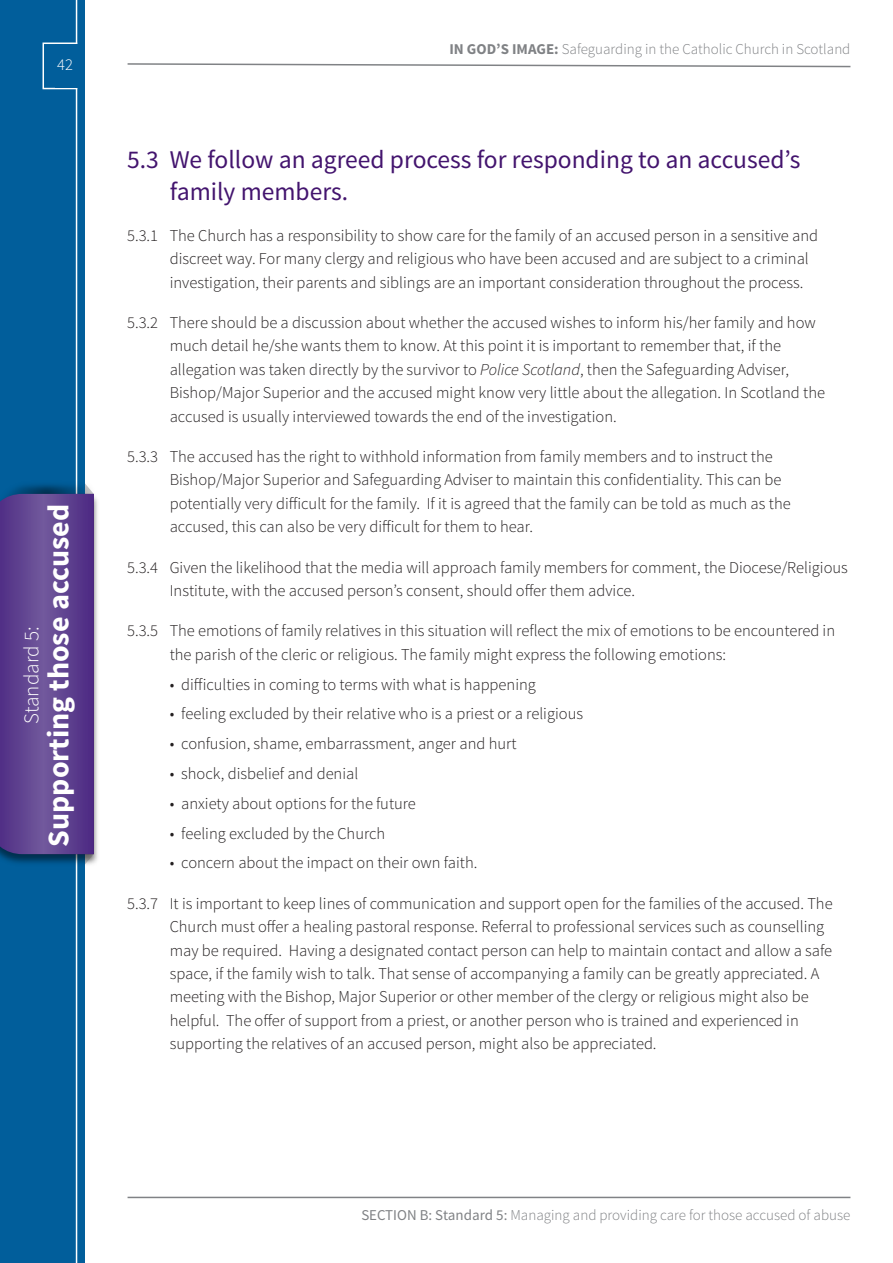
<style>
.page{position:relative;width:893px;height:1263px;background:#fff}
.page>*{position:absolute;margin:0;border:0;box-sizing:border-box;transform-origin:0 0}
.t1{font:700 30px "Source Sans Pro";color:#fff}
.t2{font:25.5px/32.4px "Source Sans Pro";color:#43146e}
.t3{font:300 21px "Source Sans Pro";color:#fff}
.t4{font:300 16.5px/23.4px "Source Sans Pro";color:#231f20}
.t5{font:300 16.5px "Source Sans Pro";color:#fff}
.t6{font:300 15px "Source Sans Pro";color:#808285}
.s1{font-weight:700}
.s2{font-style:italic}
.s3{font-weight:400}
</style>
<div class="page">
<div style="left:0;top:0;width:85px;height:1263px;background:#015e9b"></div>
<svg style="left:127px;top:63px;width:724px;height:5px"></svg>
<hr style="left:128px;top:1197px;width:722px;height:1px;background:#808285">
<hr style="left:76px;top:0;width:1px;height:1263px;background:#fff">
<div style="left:43px;top:43px;width:34px;height:46px;border:2px solid #fff"></div>
<div style="left:55px;top:44px;width:30px;height:44px;background:#015e9b"></div>
<img style="left:75px;top:496px;width:23px;height:375px">
<svg style="left:0;top:480px;width:94px;height:387px;background:#59438f"></svg>
<p class="t5" style="left:57px;top:58px;width:17px">42</p>
<p class="t3" style="left:23px;top:724px;width:99px;rotate:-90deg">Standard 5:</p>
<h1 class="t1" style="left:47px;top:846px;width:344px;rotate:-90deg">Supporting those accused</h1>
<p class="t6" style="left:449px;top:43px;width:403px"><span class="s1">IN GOD’S IMAGE:</span> Safeguarding in the Catholic Church in Scotland</p>
<h2 class="t2" style="left:170px;top:145px;width:632px;text-indent:-43px">5.3 We follow an agreed process for responding to an accused’s family members.</h2>
<p class="t4" style="left:170px;top:225px;width:650px;text-indent:-43px">5.3.1 The Church has a responsibility to show care for the family of an accused person in a sensitive and discreet way. For many clergy and religious who have been accused and are subject to a criminal investigation, their parents and siblings are an important consideration throughout the process.</p>
<p class="t4" style="left:170px;top:312px;width:657px;text-indent:-43px">5.3.2 There should be a discussion about whether the accused wishes to inform his/her family and how much detail he/she wants them to know. At this point it is important to remember that, if the allegation was taken directly by the survivor to <span class="s2">Police Scotland</span>, then the Safeguarding Adviser, Bishop/Major Superior and the accused might know very little about the allegation. In Scotland the accused is usually interviewed towards the end of the investigation.</p>
<p class="t4" style="left:170px;top:446px;width:622px;text-indent:-43px">5.3.3 The accused has the right to withhold information from family members and to instruct the Bishop/Major Superior and Safeguarding Adviser to maintain this confidentiality. This can be potentially very difficult for the family. If it is agreed that the family can be told as much as the accused, this can also be very difficult for them to hear.</p>
<p class="t4" style="left:170px;top:557px;width:680px;text-indent:-43px">5.3.4 Given the likelihood that the media will approach family members for comment, the Diocese/Religious<br>Institute, with the accused person’s consent, should offer them advice.</p>
<p class="t4" style="left:170px;top:621px;width:667px;text-indent:-43px">5.3.5 The emotions of family relatives in this situation will reflect the mix of emotions to be encountered in the parish of the cleric or religious. The family might express the following emotions:</p>
<p class="t4" style="left:170px;top:674px;width:368px">• difficulties in coming to terms with what is happening</p>
<p class="t4" style="left:170px;top:703px;width:415px">• feeling excluded by their relative who is a priest or a religious</p>
<p class="t4" style="left:170px;top:733px;width:348px">• confusion, shame, embarrassment, anger and hurt</p>
<p class="t4" style="left:170px;top:763px;width:190px">• shock, disbelief and denial</p>
<p class="t4" style="left:170px;top:793px;width:247px">• anxiety about options for the future</p>
<p class="t4" style="left:170px;top:823px;width:217px">• feeling excluded by the Church</p>
<p class="t4" style="left:170px;top:852px;width:309px">• concern about the impact on their own faith.</p>
<p class="t4" style="left:170px;top:893px;width:664px;text-indent:-43px">5.3.7 It is important to keep lines of communication and support open for the families of the accused. The Church must offer a healing pastoral response. Referral to professional services such as counselling may be required. Having a designated contact person can help to maintain contact and allow a safe space, if the family wish to talk. That sense of accompanying a family can be greatly appreciated. A meeting with the Bishop, Major Superior or other member of the clergy or religious might also be helpful. The offer of support from a priest, or another person who is trained and experienced in supporting the relatives of an accused person, might also be appreciated.</p>
<p class="t6" style="left:361px;top:1209px;width:491px"><span class="s3">SeCTION B: Standard 5:</span> Managing and providing care for those accused of abuse</p>
</div>
